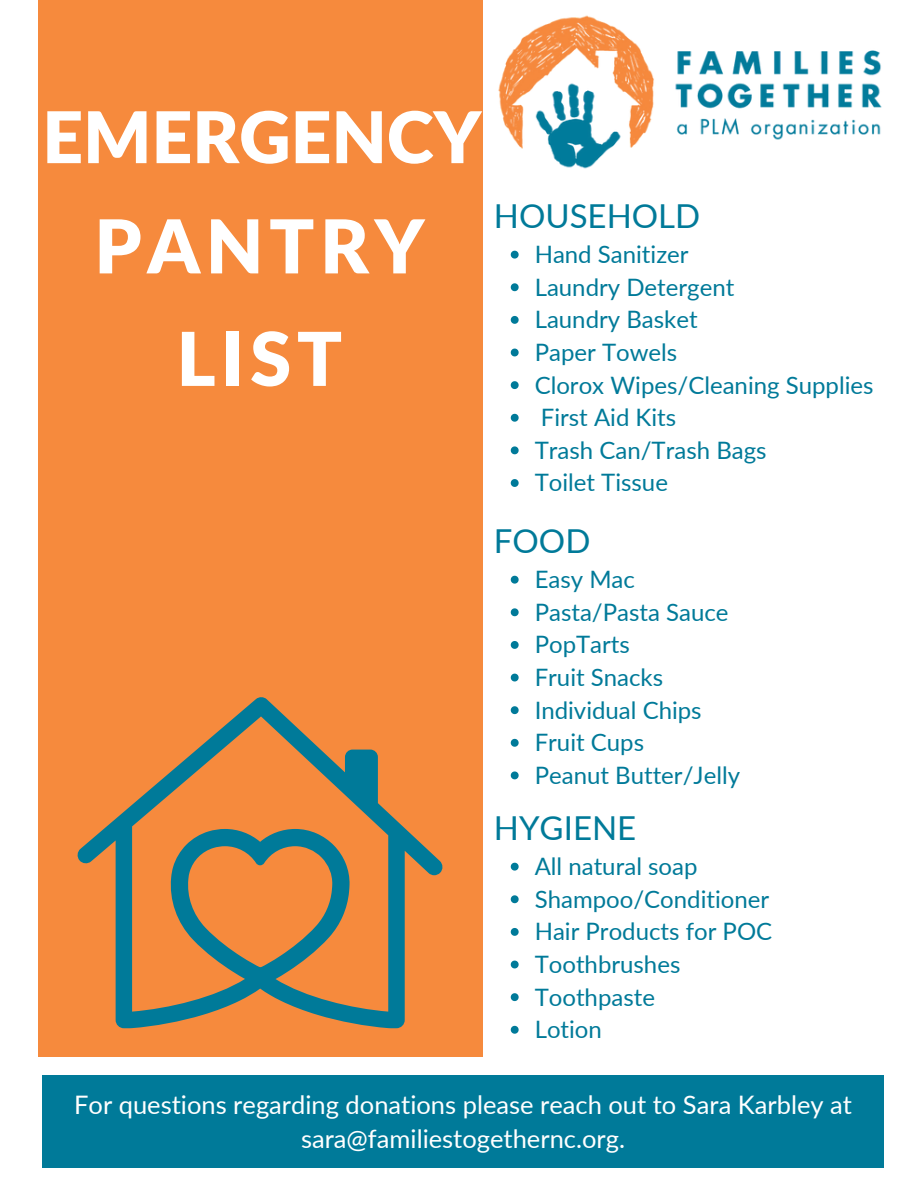
<style>
.page{position:relative;width:918px;height:1188px;background:#fff}
.page>*{position:absolute;margin:0;border:0;box-sizing:border-box;transform-origin:0 0}
.t1{font:900 74.25px/112.5px "Lato";letter-spacing:.075em;color:#fff;text-align:center}
.t2{font:900 71.25px "Lato";color:#fff}
.t3{font:33px "Lato";color:#007a99}
.t4{font:25.5px/34.8px "Lato";color:#fff;text-align:center}
.t5{font:24px/32.7px "Lato";color:#007a99}
</style>
<div class="page">
<div style="left:38px;top:0;width:445px;height:1056px;background:#f68a3d"></div>
<svg style="left:77px;top:697px;width:366px;height:331px"></svg>
<img style="left:498px;top:15px;width:384px;height:154px">
<div style="left:42px;top:1075px;width:842px;height:93px;background:#007a99"></div>
<svg style="left:511px;top:251px;width:8px;height:8px"></svg>
<svg style="left:511px;top:283px;width:8px;height:8px"></svg>
<svg style="left:511px;top:316px;width:8px;height:8px"></svg>
<svg style="left:511px;top:349px;width:8px;height:7px"></svg>
<svg style="left:511px;top:381px;width:8px;height:8px"></svg>
<svg style="left:511px;top:414px;width:8px;height:8px"></svg>
<svg style="left:511px;top:446px;width:8px;height:8px"></svg>
<svg style="left:511px;top:479px;width:8px;height:8px"></svg>
<svg style="left:511px;top:576px;width:8px;height:8px"></svg>
<svg style="left:511px;top:608px;width:8px;height:8px"></svg>
<svg style="left:511px;top:641px;width:8px;height:8px"></svg>
<svg style="left:511px;top:674px;width:8px;height:7px"></svg>
<svg style="left:511px;top:706px;width:8px;height:8px"></svg>
<svg style="left:511px;top:739px;width:8px;height:8px"></svg>
<svg style="left:511px;top:771px;width:8px;height:8px"></svg>
<svg style="left:511px;top:863px;width:8px;height:8px"></svg>
<svg style="left:511px;top:895px;width:8px;height:8px"></svg>
<svg style="left:511px;top:928px;width:8px;height:8px"></svg>
<svg style="left:511px;top:961px;width:8px;height:7px"></svg>
<svg style="left:511px;top:993px;width:8px;height:8px"></svg>
<svg style="left:511px;top:1026px;width:8px;height:8px"></svg>
<h2 class="t2" style="left:42px;top:93px;width:440px">EMERGENCY</h2>
<h1 class="t1" style="left:94px;top:188px;width:332px">PANTRY<br>LIST</h1>
<h3 class="t3" style="left:494px;top:196px;width:208px">HOUSEHOLD</h3>
<p class="t5" style="left:535px;top:237px;width:340px">Hand Sanitizer<br>Laundry Detergent<br>Laundry Basket<br>Paper Towels<br>Clorox Wipes/Cleaning Supplies<br>First Aid Kits<br>Trash Can/Trash Bags<br>Toilet Tissue</p>
<h3 class="t3" style="left:494px;top:521px;width:98px">FOOD</h3>
<p class="t5" style="left:535px;top:562px;width:207px">Easy Mac<br>Pasta/Pasta Sauce<br>PopTarts<br>Fruit Snacks<br>Individual Chips<br>Fruit Cups<br>Peanut Butter/Jelly</p>
<h3 class="t3" style="left:494px;top:808px;width:144px">HYGIENE</h3>
<p class="t5" style="left:535px;top:849px;width:239px">All natural soap<br>Shampoo/Conditioner<br>Hair Products for POC<br>Toothbrushes<br>Toothpaste<br>Lotion</p>
<p class="t4" style="left:74px;top:1086px;width:779px">For questions regarding donations please reach out to Sara Karbley at sara@familiestogethernc.org.</p>
</div>
